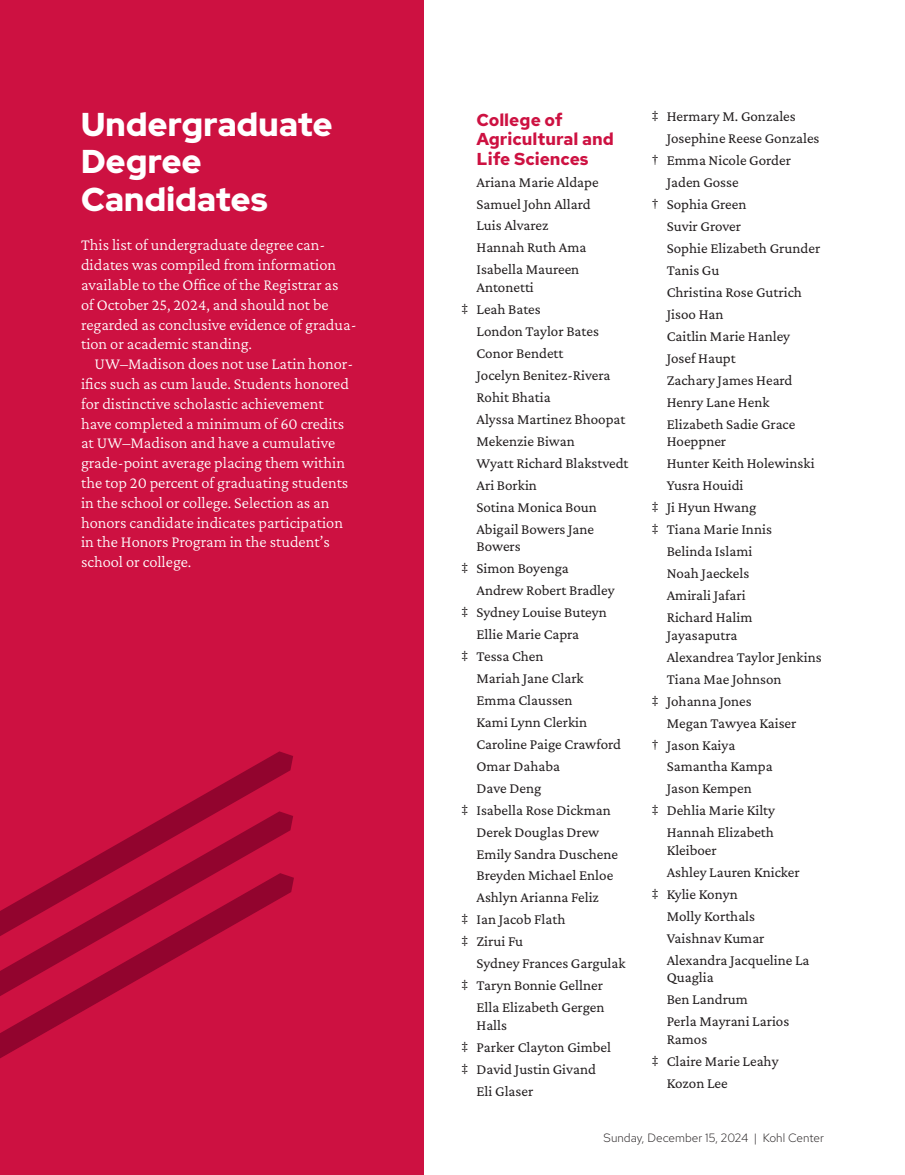
<style>
.page{position:relative;width:905px;height:1175px;background:#fff}
.page>*{position:absolute;margin:0;border:0;box-sizing:border-box;transform-origin:0 0}
.t1{font:900 33px/37.5px "Red Hat Display";letter-spacing:.01em;color:#fff}
.headings-grads-undergrad{font:700 17.25px/19.5px "Red Hat Text";color:#cd1141}
.body-indent{font:300 16.5px/19.8px "Crimson Pro";color:#fff}
.body-first_paragraph{font:300 16.5px/19.8px "Crimson Pro";color:#fff}
.grad-names_with_designations{font:15px/17.7px "Crimson Pro";color:#231f20}
.t2{font:300 12px "Red Hat Text";color:#231f20}
</style>
<div class="page">
<div style="left:0;top:0;width:423px;height:1174px;background:#cd1141"></div>
<svg style="left:0;top:877px;width:294px;height:181px"></svg>
<svg style="left:0;top:936px;width:293px;height:60px"></svg>
<svg style="left:0;top:751px;width:293px;height:185px"></svg>
<h1 class="t1" style="left:81px;top:105px;width:253px">Undergraduate<br>Degree<br>Candidates</h1>
<p class="body-first_paragraph" style="left:81px;top:235px;width:277px">This list of undergraduate degree can&shy;didates was compiled from information available to the Office of the Registrar as<br>of October 25, 2024, and should not be regarded as conclusive evidence of gradua&shy;tion or academic standing.</p>
<p class="body-indent" style="left:81px;top:353px;width:274px;text-indent:14px">UW–Madison does not use Latin honor&shy;ifics such as cum laude. Students honored for distinctive scholastic achievement have completed a minimum of 60 credits at UW–Madison and have a cumulative grade-point average placing them within the top 20 percent of graduating students in the school or college. Selection as an honors candidate indicates participation in the Honors Program in the student’s school or college.</p>
<h2 class="headings-grads-undergrad" style="left:476px;top:109px;width:139px">College of<br>Agricultural and<br>Life Sciences</h2>
<p class="grad-names_with_designations" style="left:476px;top:173px;width:124px">Ariana Marie Aldape</p>
<p class="grad-names_with_designations" style="left:476px;top:194px;width:116px">Samuel John Allard</p>
<p class="grad-names_with_designations" style="left:476px;top:216px;width:73px">Luis Alvarez</p>
<p class="grad-names_with_designations" style="left:476px;top:238px;width:111px">Hannah Ruth Ama</p>
<p class="grad-names_with_designations" style="left:476px;top:260px;width:104px">Isabella Maureen<br>Antonetti</p>
<p class="grad-names_with_designations" style="left:461px;top:300px;width:81px">‡ Leah Bates</p>
<p class="grad-names_with_designations" style="left:476px;top:322px;width:124px">London Taylor Bates</p>
<p class="grad-names_with_designations" style="left:476px;top:344px;width:88px">Conor Bendett</p>
<p class="grad-names_with_designations" style="left:476px;top:366px;width:135px">Jocelyn Benitez-Rivera</p>
<p class="grad-names_with_designations" style="left:476px;top:388px;width:76px">Rohit Bhatia</p>
<p class="grad-names_with_designations" style="left:476px;top:410px;width:150px">Alyssa Martinez Bhoopat</p>
<p class="grad-names_with_designations" style="left:476px;top:432px;width:100px">Mekenzie Biwan</p>
<p class="grad-names_with_designations" style="left:476px;top:454px;width:154px">Wyatt Richard Blakstvedt</p>
<p class="grad-names_with_designations" style="left:476px;top:475px;width:62px">Ari Borkin</p>
<p class="grad-names_with_designations" style="left:476px;top:497px;width:122px">Sotina Monica Boun</p>
<p class="grad-names_with_designations" style="left:476px;top:519px;width:119px">Abigail Bowers Jane<br>Bowers</p>
<p class="grad-names_with_designations" style="left:461px;top:559px;width:109px">‡ Simon Boyenga</p>
<p class="grad-names_with_designations" style="left:476px;top:581px;width:140px">Andrew Robert Bradley</p>
<p class="grad-names_with_designations" style="left:461px;top:603px;width:147px">‡ Sydney Louise Buteyn</p>
<p class="grad-names_with_designations" style="left:476px;top:625px;width:104px">Ellie Marie Capra</p>
<p class="grad-names_with_designations" style="left:461px;top:647px;width:84px">‡ Tessa Chen</p>
<p class="grad-names_with_designations" style="left:476px;top:669px;width:109px">Mariah Jane Clark</p>
<p class="grad-names_with_designations" style="left:476px;top:691px;width:98px">Emma Claussen</p>
<p class="grad-names_with_designations" style="left:476px;top:713px;width:112px">Kami Lynn Clerkin</p>
<p class="grad-names_with_designations" style="left:476px;top:734px;width:146px">Caroline Paige Crawford</p>
<p class="grad-names_with_designations" style="left:476px;top:756px;width:85px">Omar Dahaba</p>
<p class="grad-names_with_designations" style="left:476px;top:778px;width:66px">Dave Deng</p>
<p class="grad-names_with_designations" style="left:461px;top:800px;width:151px">‡ Isabella Rose Dickman</p>
<p class="grad-names_with_designations" style="left:476px;top:822px;width:124px">Derek Douglas Drew</p>
<p class="grad-names_with_designations" style="left:476px;top:844px;width:143px">Emily Sandra Duschene</p>
<p class="grad-names_with_designations" style="left:476px;top:866px;width:138px">Breyden Michael Enloe</p>
<p class="grad-names_with_designations" style="left:476px;top:888px;width:124px">Ashlyn Arianna Feliz</p>
<p class="grad-names_with_designations" style="left:461px;top:910px;width:105px">‡ Ian Jacob Flath</p>
<p class="grad-names_with_designations" style="left:461px;top:932px;width:63px">‡ Zirui Fu</p>
<p class="grad-names_with_designations" style="left:476px;top:954px;width:151px">Sydney Frances Gargulak</p>
<p class="grad-names_with_designations" style="left:461px;top:976px;width:143px">‡ Taryn Bonnie Gellner</p>
<p class="grad-names_with_designations" style="left:476px;top:998px;width:129px">Ella Elizabeth Gergen<br>Halls</p>
<p class="grad-names_with_designations" style="left:461px;top:1037px;width:151px">‡ Parker Clayton Gimbel</p>
<p class="grad-names_with_designations" style="left:461px;top:1059px;width:136px">‡ David Justin Givand</p>
<p class="grad-names_with_designations" style="left:476px;top:1081px;width:58px">Eli Glaser</p>
<p class="grad-names_with_designations" style="left:651px;top:107px;width:145px">‡ Hermary M. Gonzales</p>
<p class="grad-names_with_designations" style="left:666px;top:129px;width:154px">Josephine Reese Gonzales</p>
<p class="grad-names_with_designations" style="left:651px;top:151px;width:141px">† Emma Nicole Gorder</p>
<p class="grad-names_with_designations" style="left:666px;top:173px;width:73px">Jaden Gosse</p>
<p class="grad-names_with_designations" style="left:651px;top:195px;width:96px">† Sophia Green</p>
<p class="grad-names_with_designations" style="left:666px;top:217px;width:76px">Suvir Grover</p>
<p class="grad-names_with_designations" style="left:666px;top:239px;width:155px">Sophie Elizabeth Grunder</p>
<p class="grad-names_with_designations" style="left:666px;top:261px;width:54px">Tanis Gu</p>
<p class="grad-names_with_designations" style="left:666px;top:283px;width:137px">Christina Rose Gutrich</p>
<p class="grad-names_with_designations" style="left:666px;top:305px;width:58px">Jisoo Han</p>
<p class="grad-names_with_designations" style="left:666px;top:327px;width:125px">Caitlin Marie Hanley</p>
<p class="grad-names_with_designations" style="left:666px;top:349px;width:71px">Josef Haupt</p>
<p class="grad-names_with_designations" style="left:666px;top:371px;width:127px">Zachary James Heard</p>
<p class="grad-names_with_designations" style="left:666px;top:393px;width:104px">Henry Lane Henk</p>
<p class="grad-names_with_designations" style="left:666px;top:415px;width:130px">Elizabeth Sadie Grace<br>Hoeppner</p>
<p class="grad-names_with_designations" style="left:666px;top:454px;width:149px">Hunter Keith Holewinski</p>
<p class="grad-names_with_designations" style="left:666px;top:476px;width:78px">Yusra Houidi</p>
<p class="grad-names_with_designations" style="left:651px;top:498px;width:106px">‡ Ji Hyun Hwang</p>
<p class="grad-names_with_designations" style="left:651px;top:520px;width:122px">‡ Tiana Marie Innis</p>
<p class="grad-names_with_designations" style="left:666px;top:542px;width:87px">Belinda Islami</p>
<p class="grad-names_with_designations" style="left:666px;top:564px;width:84px">Noah Jaeckels</p>
<p class="grad-names_with_designations" style="left:666px;top:586px;width:81px">Amirali Jafari</p>
<p class="grad-names_with_designations" style="left:666px;top:608px;width:87px">Richard Halim<br>Jayasaputra</p>
<p class="grad-names_with_designations" style="left:666px;top:647px;width:156px">Alexandrea Taylor Jenkins</p>
<p class="grad-names_with_designations" style="left:666px;top:669px;width:116px">Tiana Mae Johnson</p>
<p class="grad-names_with_designations" style="left:651px;top:691px;width:102px">‡ Johanna Jones</p>
<p class="grad-names_with_designations" style="left:666px;top:713px;width:131px">Megan Tawyea Kaiser</p>
<p class="grad-names_with_designations" style="left:651px;top:735px;width:85px">† Jason Kaiya</p>
<p class="grad-names_with_designations" style="left:666px;top:757px;width:107px">Samantha Kampa</p>
<p class="grad-names_with_designations" style="left:666px;top:779px;width:87px">Jason Kempen</p>
<p class="grad-names_with_designations" style="left:651px;top:801px;width:125px">‡ Dehlia Marie Kilty</p>
<p class="grad-names_with_designations" style="left:666px;top:823px;width:109px">Hannah Elizabeth<br>Kleiboer</p>
<p class="grad-names_with_designations" style="left:666px;top:863px;width:134px">Ashley Lauren Knicker</p>
<p class="grad-names_with_designations" style="left:651px;top:885px;width:87px">‡ Kylie Konyn</p>
<p class="grad-names_with_designations" style="left:666px;top:906px;width:90px">Molly Korthals</p>
<p class="grad-names_with_designations" style="left:666px;top:928px;width:99px">Vaishnav Kumar</p>
<p class="grad-names_with_designations" style="left:666px;top:950px;width:144px">Alexandra Jacqueline La<br>Quaglia</p>
<p class="grad-names_with_designations" style="left:666px;top:990px;width:83px">Ben Landrum</p>
<p class="grad-names_with_designations" style="left:666px;top:1012px;width:124px">Perla Mayrani Larios<br>Ramos</p>
<p class="grad-names_with_designations" style="left:651px;top:1051px;width:128px">‡ Claire Marie Leahy</p>
<p class="grad-names_with_designations" style="left:666px;top:1073px;width:63px">Kozon Lee</p>
<p class="t2" style="left:603px;top:1130px;width:222px">Sunday, December 15, 2024 | Kohl Center</p>
</div>
